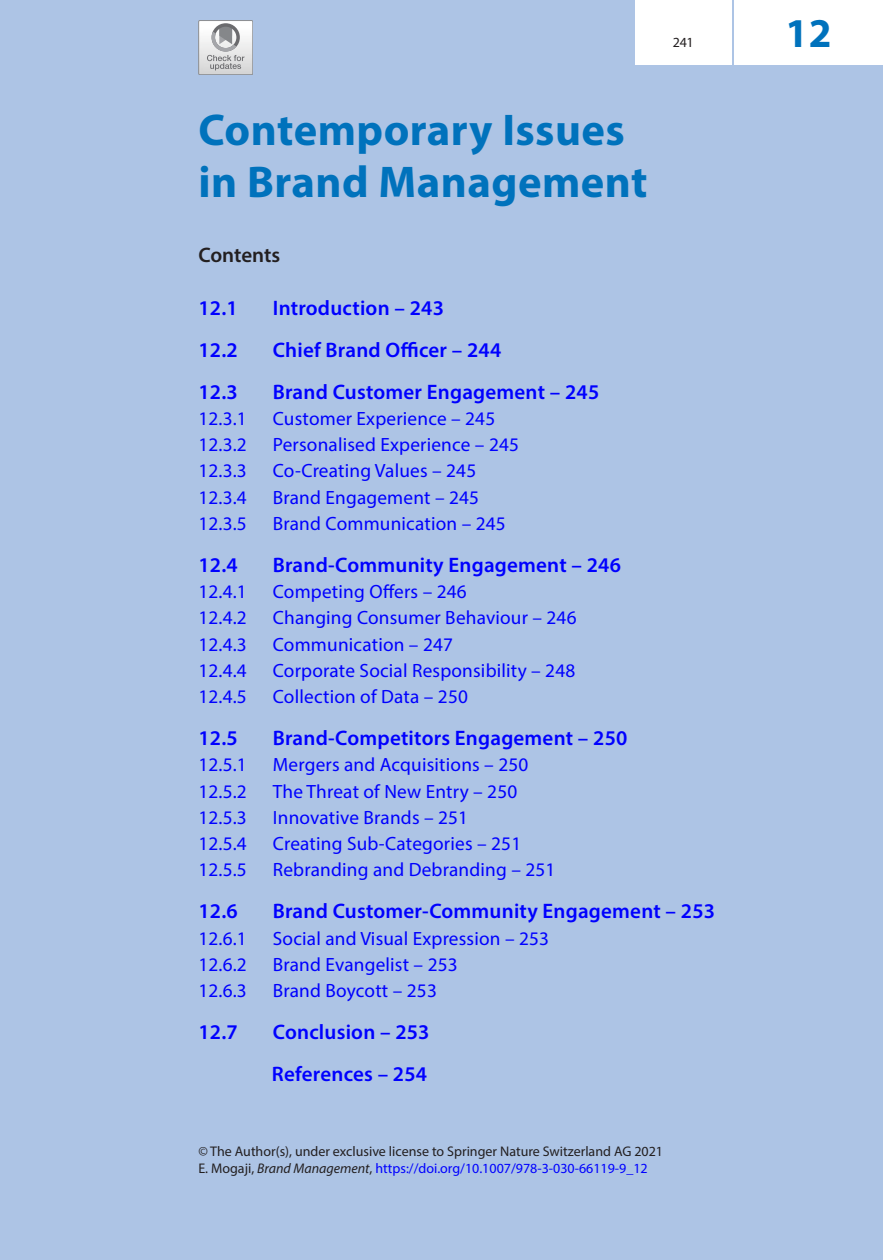
<style>
.page{position:relative;width:883px;height:1260px;background:#adc4e5}
.page>*{position:absolute;margin:0;border:0;box-sizing:border-box;transform-origin:0 0}
.Chap_title{font:700 44.62px/52.5px "Myriad Pro";letter-spacing:.01em;color:#0072bc}
.Chap_title-2{font:700 41.12px "Myriad Pro";color:#0072bc}
.t1{font:600 21px "Myriad Pro";letter-spacing:.01em;color:#00f}
.MINI_TOC_HD{font:600 21px "Myriad Pro";letter-spacing:-.005em;color:#231f20}
.t2{font:19.25px "Myriad Pro";letter-spacing:.01em;color:#00f}
.Source{font:14px "Myriad Pro";color:#231f20}
.Source-2{font:14px "Myriad Pro";color:#00f}
.s1{color:#231f20}
.s2{font-style:italic;color:#231f20}
</style>
<div class="page">
<div style="left:635px;top:0;width:97px;height:64px;background:#fff"></div>
<img style="left:200px;top:22px;width:51px;height:51px">
<div style="left:198px;top:20px;width:55px;height:55px;border:1px solid #8c8e91"></div>
<svg style="left:207px;top:23px;width:37px;height:47px;background:#c4c4c6"></svg>
<div style="left:734px;top:0;width:149px;height:64px;background:#fff"></div>
<h1 class="Chap_title" style="left:198px;top:102px;width:451px">Contemporary Issues in Brand Management</h1>
<p class="Source" style="left:673px;top:34px;width:22px">241</p>
<p class="MINI_TOC_HD" style="left:198px;top:242px;width:83px">Contents</p>
<p class="t1" style="left:198px;top:294px;width:41px">12.1</p>
<p class="t1" style="left:273px;top:294px;width:173px">Introduction – 243</p>
<p class="t1" style="left:198px;top:336px;width:41px">12.2</p>
<p class="t1" style="left:273px;top:336px;width:230px">Chief Brand Officer – 244</p>
<p class="t1" style="left:198px;top:378px;width:41px">12.3</p>
<p class="t1" style="left:273px;top:378px;width:328px">Brand Customer Engagement – 245</p>
<p class="t2" style="left:198px;top:407px;width:50px">12.3.1</p>
<p class="t2" style="left:273px;top:407px;width:224px">Customer Experience – 245</p>
<p class="t2" style="left:198px;top:433px;width:50px">12.3.2</p>
<p class="t2" style="left:273px;top:433px;width:248px">Personalised Experience – 245</p>
<p class="t2" style="left:198px;top:459px;width:50px">12.3.3</p>
<p class="t2" style="left:273px;top:459px;width:205px">Co-Creating Values – 245</p>
<p class="t2" style="left:198px;top:485px;width:50px">12.3.4</p>
<p class="t2" style="left:273px;top:485px;width:208px">Brand Engagement – 245</p>
<p class="t2" style="left:198px;top:512px;width:50px">12.3.5</p>
<p class="t2" style="left:273px;top:512px;width:234px">Brand Communication – 245</p>
<p class="t1" style="left:198px;top:552px;width:41px">12.4</p>
<p class="t1" style="left:273px;top:552px;width:350px">Brand-Community Engagement – 246</p>
<p class="t2" style="left:198px;top:580px;width:50px">12.4.1</p>
<p class="t2" style="left:273px;top:580px;width:195px">Competing Offers – 246</p>
<p class="t2" style="left:198px;top:606px;width:50px">12.4.2</p>
<p class="t2" style="left:273px;top:606px;width:305px">Changing Consumer Behaviour – 246</p>
<p class="t2" style="left:198px;top:632px;width:50px">12.4.3</p>
<p class="t2" style="left:273px;top:632px;width:182px">Communication – 247</p>
<p class="t2" style="left:198px;top:659px;width:50px">12.4.4</p>
<p class="t2" style="left:273px;top:659px;width:304px">Corporate Social Responsibility – 248</p>
<p class="t2" style="left:198px;top:685px;width:50px">12.4.5</p>
<p class="t2" style="left:273px;top:685px;width:197px">Collection of Data – 250</p>
<p class="t1" style="left:198px;top:725px;width:41px">12.5</p>
<p class="t1" style="left:273px;top:725px;width:356px">Brand-Competitors Engagement – 250</p>
<p class="t2" style="left:198px;top:753px;width:50px">12.5.1</p>
<p class="t2" style="left:273px;top:753px;width:257px">Mergers and Acquisitions – 250</p>
<p class="t2" style="left:198px;top:779px;width:50px">12.5.2</p>
<p class="t2" style="left:273px;top:779px;width:246px">The Threat of New Entry – 250</p>
<p class="t2" style="left:198px;top:806px;width:50px">12.5.3</p>
<p class="t2" style="left:273px;top:806px;width:197px">Innovative Brands – 251</p>
<p class="t2" style="left:198px;top:832px;width:50px">12.5.4</p>
<p class="t2" style="left:273px;top:832px;width:250px">Creating Sub-Categories – 251</p>
<p class="t2" style="left:198px;top:858px;width:50px">12.5.5</p>
<p class="t2" style="left:273px;top:858px;width:284px">Rebranding and Debranding – 251</p>
<p class="t1" style="left:198px;top:898px;width:41px">12.6</p>
<p class="t1" style="left:273px;top:898px;width:444px">Brand Customer-Community Engagement – 253</p>
<p class="t2" style="left:198px;top:926px;width:50px">12.6.1</p>
<p class="t2" style="left:273px;top:926px;width:278px">Social and Visual Expression – 253</p>
<p class="t2" style="left:198px;top:953px;width:50px">12.6.2</p>
<p class="t2" style="left:273px;top:953px;width:186px">Brand Evangelist – 253</p>
<p class="t2" style="left:198px;top:979px;width:50px">12.6.3</p>
<p class="t2" style="left:273px;top:979px;width:166px">Brand Boycott – 253</p>
<p class="t1" style="left:198px;top:1019px;width:41px">12.7</p>
<p class="t1" style="left:273px;top:1019px;width:158px">Conclusion – 253</p>
<p class="t1" style="left:272px;top:1061px;width:157px">References – 254</p>
<p class="Source" style="left:198px;top:1142px;width:466px">© The Author(s), under exclusive license to Springer Nature Switzerland AG 2021</p>
<p class="Source-2" style="left:198px;top:1160px;width:451px"><span class="s1">E. Mogaji,</span> <span class="s2">Brand Management</span><span class="s1">,</span> https://doi.org/10.1007/978-3-030-66119-9_12</p>
<h1 class="Chap_title-2" style="left:786px;top:6px;width:48px">12</h1>
</div>
